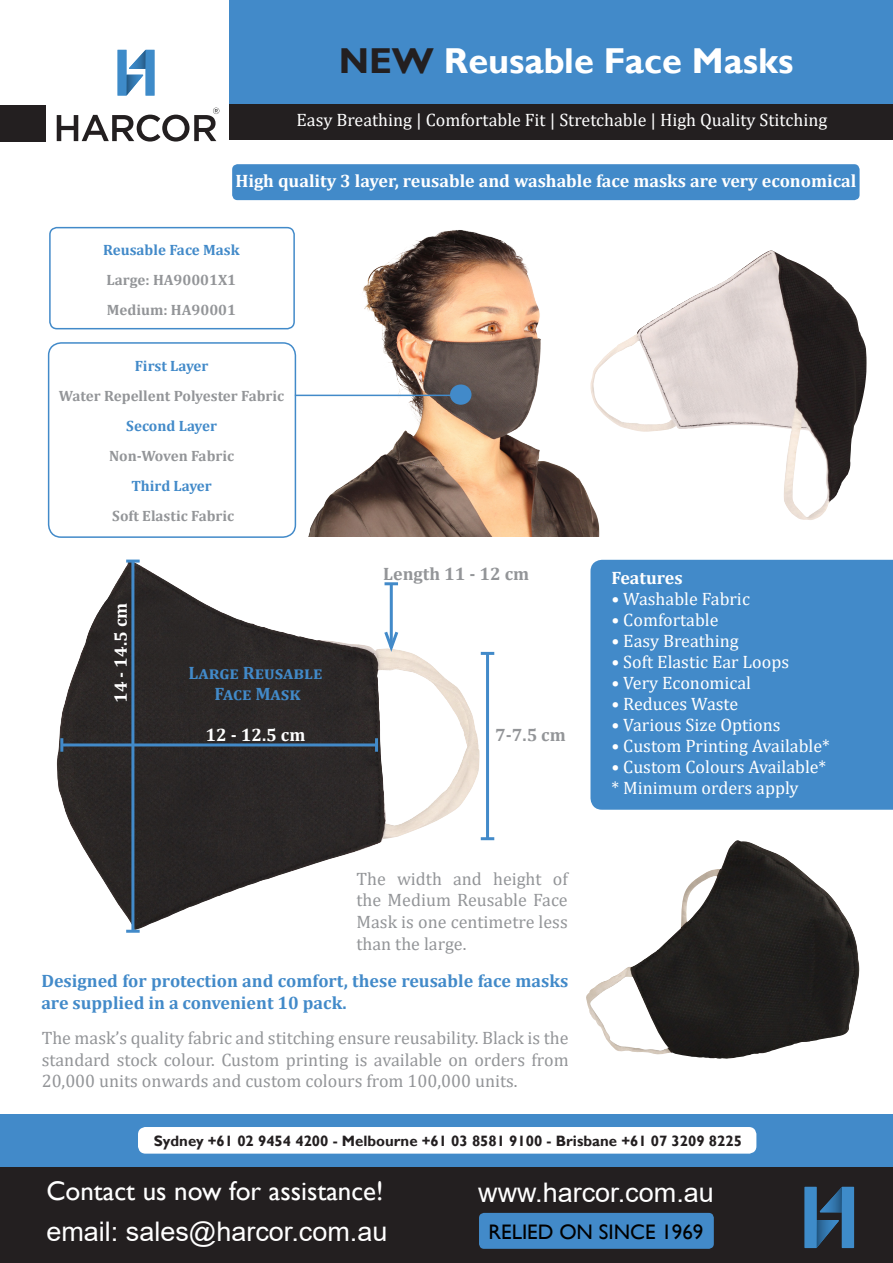
<style>
.page{position:relative;width:893px;height:1263px;background:#fff}
.page>*{position:absolute;margin:0;border:0;box-sizing:border-box;transform-origin:0 0}
.t1{font:700 36px "Gill Sans";color:#fff}
.t2{font:27px "Arial";color:#fff}
.t3{font:27px "Gill Sans";color:#fff}
.t4{font:21px "Gill Sans";color:#000}
.t5{font:18px/21.6px "Cambria";color:#939598;text-align:justify}
.t6{font:18px "Cambria";color:#fff}
.t7{font:700 18px/21.6px "Cambria";color:#428ac9}
.t8{font:700 18px "Cambria";color:#fff}
.t9{font:700 18px "Cambria";color:#939598}
.t10{font:700 15px/30px "Cambria";color:#939598;text-align:center}
.t11{font:700 15px "Gill Sans";color:#231f20}
.t12{font:700 15px "Cambria";color:#428ac9}
.s1{color:#231f20}
.s2{color:#428ac9}
</style>
<div class="page">
<img style="left:307px;top:230px;width:293px;height:306px">
<div style="left:229px;top:0;width:664px;height:105px;background:#428ac9"></div>
<svg style="left:117px;top:50px;width:38px;height:46px"></svg>
<img style="left:127px;top:75px;width:16px;height:21px">
<img style="left:129px;top:50px;width:17px;height:19px">
<svg style="left:57px;top:108px;width:162px;height:34px"></svg>
<div style="left:229px;top:104px;width:664px;height:36px;background:#231f20"></div>
<div style="left:0;top:105px;width:46px;height:37px;background:#231f20"></div>
<div style="left:0;top:1125px;width:893px;height:138px;background:#231f20"></div>
<div style="left:0;top:1114px;width:893px;height:53px;background:#428ac9"></div>
<div style="left:479px;top:1213px;width:235px;height:36px;background:#428ac9;border-radius:5px"></div>
<div style="left:49px;top:227px;width:246px;height:102px;border:2px solid #428ac9;border-radius:7px"></div>
<div style="left:48px;top:342px;width:248px;height:196px;border:2px solid #428ac9;border-radius:13px"></div>
<div style="left:232px;top:164px;width:628px;height:36px;background:#428ac9;border-radius:5px"></div>
<div style="left:590px;top:560px;width:303px;height:250px;background:#428ac9"></div>
<div style="left:138px;top:1127px;width:618px;height:26px;background:#fff;border-radius:8px"></div>
<img style="left:590px;top:252px;width:248px;height:268px">
<hr style="left:295px;top:395px;width:159px;height:1px;background:#428ac9">
<div style="left:450px;top:384px;width:21px;height:21px;background:#428ac9;border-radius:50%"></div>
<svg style="left:804px;top:1187px;width:50px;height:61px"></svg>
<img style="left:817px;top:1220px;width:22px;height:28px">
<img style="left:820px;top:1187px;width:22px;height:25px">
<img style="left:57px;top:563px;width:423px;height:367px">
<hr style="left:62px;top:743px;width:314px;height:3px;background:#428ac9">
<hr style="left:60px;top:738px;width:3px;height:14px;background:#428ac9">
<hr style="left:375px;top:738px;width:3px;height:14px;background:#428ac9">
<hr style="left:131px;top:561px;width:3px;height:370px;background:#428ac9">
<hr style="left:126px;top:560px;width:14px;height:3px;background:#428ac9">
<hr style="left:126px;top:930px;width:14px;height:3px;background:#428ac9">
<hr style="left:486px;top:653px;width:3px;height:186px;background:#428ac9">
<svg style="left:481px;top:652px;width:13px;height:3px"></svg>
<svg style="left:481px;top:837px;width:13px;height:3px"></svg>
<hr style="left:390px;top:584px;width:3px;height:63px;background:#428ac9">
<svg style="left:385px;top:582px;width:13px;height:3px"></svg>
<svg style="left:382px;top:628px;width:19px;height:28px"></svg>
<img style="left:586px;top:840px;width:274px;height:219px">
<p class="t1" style="left:339px;top:39px;width:456px"><span class="s1">NEW</span> Reusable Face Masks</p>
<p class="t6" style="left:297px;top:109px;width:532px">Easy Breathing | Comfortable Fit | Stretchable | High Quality Stitching</p>
<p class="t8" style="left:235px;top:168px;width:622px">High quality 3 layer, reusable and washable face masks are very economical</p>
<p class="t12" style="left:103px;top:240px;width:138px">Reusable Face Mask</p>
<p class="t10" style="left:107px;top:265px;width:131px">Large: HA90001X1</p>
<p class="t10" style="left:107px;top:295px;width:131px">Medium: HA90001</p>
<p class="t12" style="left:135px;top:355px;width:75px">First Layer</p>
<p class="t10" style="left:59px;top:380px;width:227px">Water Repellent Polyester Fabric</p>
<p class="t10" style="left:109px;top:410px;width:127px"><span class="s2">Second Layer<br></span>Non-Woven Fabric</p>
<p class="t10" style="left:112px;top:470px;width:123px"><span class="s2">Third Layer<br></span>Soft Elastic Fabric</p>
<p class="t8" style="left:108px;top:703px;width:101px;rotate:-90deg">14 - 14.5 cm</p>
<p class="t7" style="left:189px;top:661px;width:135px">Large Reusable</p>
<p class="t7" style="left:214px;top:683px;width:88px">Face Mask</p>
<p class="t9" style="left:383px;top:561px;width:148px">Length 11 - 12 cm</p>
<p class="t8" style="left:206px;top:722px;width:101px">12 - 12.5 cm</p>
<p class="t9" style="left:495px;top:722px;width:72px">7-7.5 cm</p>
<p class="t5" style="left:356px;top:868px;width:213px">The width and height of the Medium Reusable Face Mask is one centimetre less than the large.</p>
<p class="t7" style="left:41px;top:969px;width:528px">Designed for protection and comfort, these reusable face masks are supplied in a convenient 10 pack.</p>
<p class="t5" style="left:42px;top:1027px;width:528px">The mask’s quality fabric and stitching ensure reusability. Black is the standard stock colour. Custom printing is available on orders from 20,000 units onwards and custom colours from 100,000 units.</p>
<p class="t8" style="left:611px;top:565px;width:73px">Features</p>
<p class="t6" style="left:611px;top:589px;width:140px">• Washable Fabric</p>
<p class="t6" style="left:611px;top:610px;width:109px">• Comfortable</p>
<p class="t6" style="left:611px;top:631px;width:129px">• Easy Breathing</p>
<p class="t6" style="left:611px;top:652px;width:179px">• Soft Elastic Ear Loops</p>
<p class="t6" style="left:611px;top:673px;width:141px">• Very Economical</p>
<p class="t6" style="left:611px;top:694px;width:128px">• Reduces Waste</p>
<p class="t6" style="left:611px;top:715px;width:171px">• Various Size Options</p>
<p class="t6" style="left:611px;top:736px;width:220px">• Custom Printing Available*</p>
<p class="t6" style="left:611px;top:757px;width:216px">• Custom Colours Available*</p>
<p class="t6" style="left:611px;top:778px;width:189px">* Minimum orders apply</p>
<p class="t11" style="left:154px;top:1132px;width:590px">Sydney +61 02 9454 4200 - Melbourne +61 03 8581 9100 - Brisbane +61 07 3209 8225</p>
<p class="t3" style="left:46px;top:1175px;width:339px">Contact us now for assistance!</p>
<p class="t2" style="left:478px;top:1173px;width:237px">www.harcor.com.au</p>
<p class="t2" style="left:46px;top:1213px;width:343px">email: sales@harcor.com.au</p>
<p class="t4" style="left:489px;top:1220px;width:216px">RELIED ON SINCE 1969</p>
<p class="t2" style="left:25px;top:1213px;width:343px">email: sales@harcor.com.au</p>
</div>
